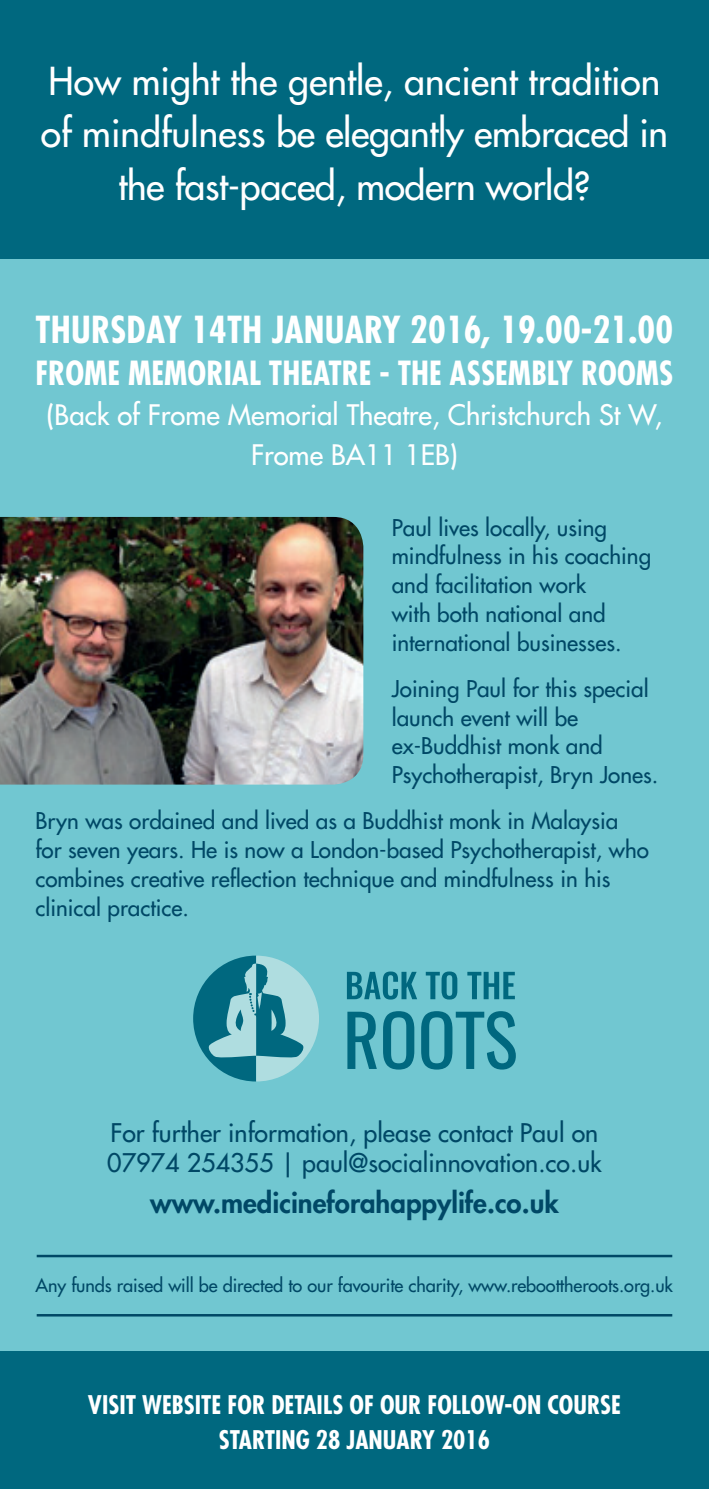
<style>
.page{position:relative;width:709px;height:1489px;background:#fff}
.page>*{position:absolute;margin:0;border:0;box-sizing:border-box;transform-origin:0 0}
.t1{font:500 37.5px/52.5px "Futura Std";color:#fff;text-align:center}
.t2{font:700 condensed 36.25px "Futura Std";letter-spacing:.005em;color:#fff}
.t3{font:700 condensed 32.25px "Futura Std";color:#fff}
.t4{font:500 27.5px/40px "Futura Std";color:#fff;text-align:center}
.t5{font:800 27.5px "Futura Std";color:#004866}
.t6{font:500 25px/30px "Futura Std";color:#004866}
.t7{font:700 condensed 25px/35px "Futura Std";color:#fff;text-align:center}
.t8{font:500 22.5px/28.8px "Futura Std";color:#004866}
.t9{font:500 18px "Futura Std";letter-spacing:-.005em;color:#004866}
</style>
<div class="page">
<div style="left:0;top:0;width:709px;height:259px;background:#00687f"></div>
<div style="left:0;top:259px;width:709px;height:1091px;background:#71c7d1"></div>
<svg style="left:193px;top:955px;width:126px;height:126px"></svg>
<svg style="left:347px;top:971px;width:70px;height:28px"></svg>
<svg style="left:426px;top:971px;width:31px;height:28px"></svg>
<svg style="left:467px;top:971px;width:48px;height:28px"></svg>
<svg style="left:347px;top:1011px;width:30px;height:57px"></svg>
<svg style="left:383px;top:1011px;width:31px;height:58px"></svg>
<svg style="left:421px;top:1011px;width:95px;height:58px"></svg>
<hr style="left:37px;top:1254px;width:635px;height:3px;background:#004866">
<hr style="left:37px;top:1313px;width:635px;height:3px;background:#004866">
<img style="left:0;top:517px;width:363px;height:267px">
<div style="left:0;top:1350px;width:709px;height:138px;background:#00687f"></div>
<h1 class="t1" style="left:41px;top:55px;width:628px">How might the gentle, ancient tradition of mindfulness be elegantly embraced in the fast-paced, modern world?</h1>
<h2 class="t2" style="left:36px;top:307px;width:639px">THURSDAY 14TH JANUARY 2016, 19.00-21.00</h2>
<h3 class="t3" style="left:35px;top:353px;width:639px">FROME MEMORIAL THEATRE - THE ASSEMBLY ROOMS</h3>
<p class="t4" style="left:47px;top:395px;width:617px">(Back of Frome Memorial Theatre, Christchurch St W,<br>Frome BA11 1EB)</p>
<p class="t8" style="left:392px;top:513px;width:261px">Paul lives locally, using mindfulness in his coaching and facilitation work<br>with both national and international businesses.</p>
<p class="t8" style="left:392px;top:674px;width:268px">Joining Paul for this special launch event will be ex-Buddhist monk and<br>Psychotherapist, Bryn Jones.</p>
<p class="t8" style="left:35px;top:806px;width:615px">Bryn was ordained and lived as a Buddhist monk in Malaysia for seven years. He is now a London-based Psychotherapist, who combines creative reflection technique and mindfulness in his clinical practice.</p>
<p class="t6" style="left:107px;top:1118px;width:496px">For further information, please contact Paul on<br>07974 254355 | paul@socialinnovation.co.uk</p>
<p class="t5" style="left:150px;top:1184px;width:410px">www.medicineforahappylife.co.uk</p>
<p class="t9" style="left:35px;top:1273px;width:639px">Any funds raised will be directed to our favourite charity, www.reboottheroots.org.uk</p>
<p class="t7" style="left:88px;top:1387px;width:534px">VISIT WEBSITE FOR DETAILS OF OUR FOLLOW-ON COURSE<br>STARTING 28 JANUARY 2016</p>
</div>
